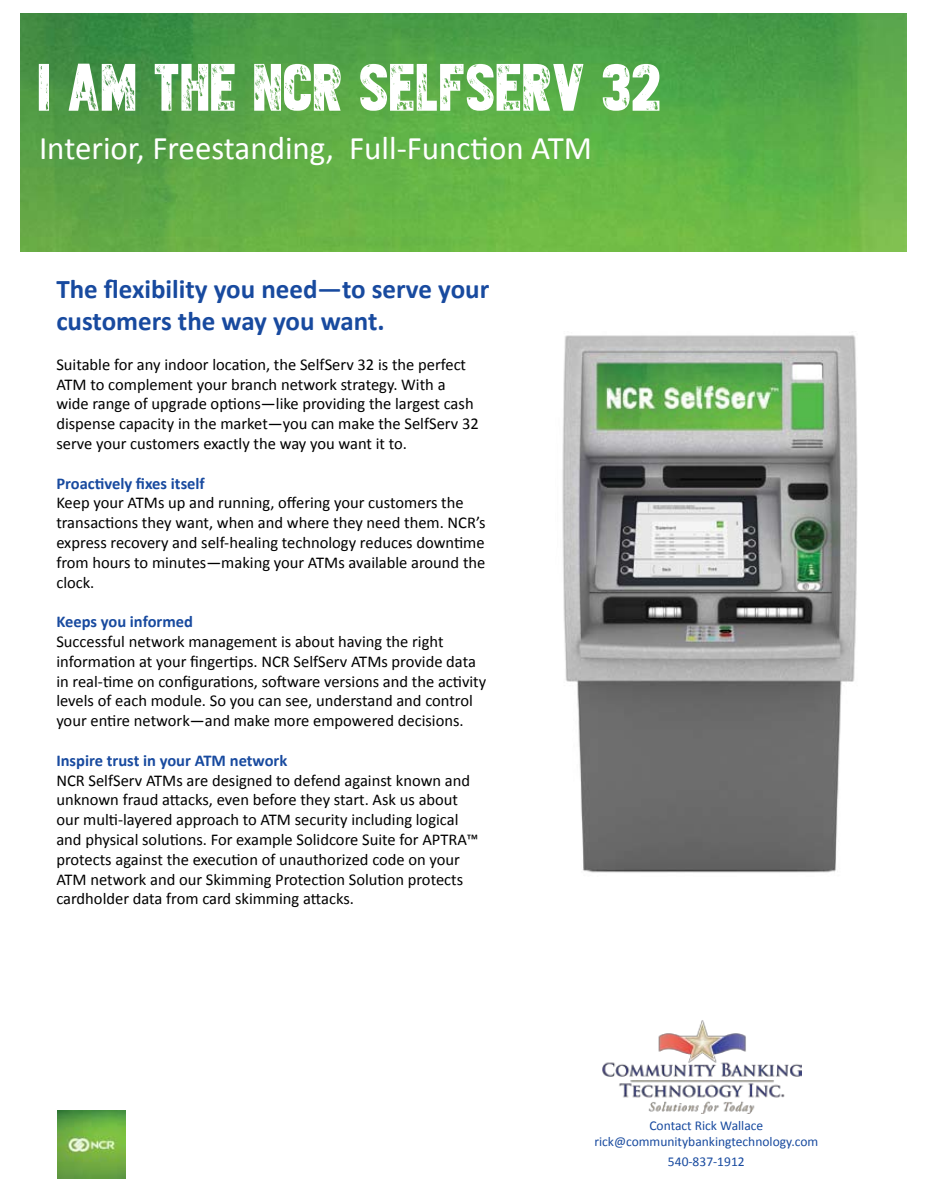
<style>
.page{position:relative;width:932px;height:1202px;background:#fff}
.page>*{position:absolute;margin:0;border:0;box-sizing:border-box;transform-origin:0 0}
.t1{font:66px "Varietykiller";color:#fff}
.t2{font:33px "Calibri";color:#fff}
.t3{font:700 27px/32.4px "Calibri";color:#184a9f}
.t4{font:16.5px/19.8px "Calibri";color:#000}
.t5{font:700 16.5px "Calibri";color:#184a9f}
.t6{font:13.5px/16.2px "Calibri";color:#184a9f;text-align:center}
</style>
<div class="page">
<img style="left:562px;top:335px;width:296px;height:538px">
<img style="left:20px;top:14px;width:886px;height:237px">
<img style="left:58px;top:1110px;width:68px;height:69px">
<img style="left:602px;top:1020px;width:199px;height:93px">
<h1 class="t1" style="left:39px;top:61px;width:625px">I AM THE NCR SELFSERV 32</h1>
<h2 class="t2" style="left:39px;top:127px;width:554px">Interior, Freestanding, Full-Function ATM</h2>
<h3 class="t3" style="left:56px;top:272px;width:434px">The flexibility you need—to serve your customers the way you want.</h3>
<p class="t4" style="left:56px;top:354px;width:424px">Suitable for any indoor location, the SelfServ 32 is the perfect ATM to complement your branch network strategy. With a wide range of upgrade options—like providing the largest cash dispense capacity in the market—you can make the SelfServ 32 serve your customers exactly the way you want it to.</p>
<p class="t5" style="left:56px;top:472px;width:150px">Proactively fixes itself</p>
<p class="t4" style="left:56px;top:493px;width:431px">Keep your ATMs up and running, offering your customers the transactions they want, when and where they need them. NCR’s express recovery and self-healing technology reduces downtime from hours to minutes—making your ATMs available around the clock.</p>
<p class="t5" style="left:56px;top:611px;width:138px">Keeps you informed</p>
<p class="t4" style="left:56px;top:631px;width:431px">Successful network management is about having the right information at your fingertips. NCR SelfServ ATMs provide data in real-time on configurations, software versions and the activity levels of each module. So you can see, understand and control your entire network—and make more empowered decisions.</p>
<p class="t5" style="left:56px;top:750px;width:232px">Inspire trust in your ATM network</p>
<p class="t4" style="left:56px;top:770px;width:424px">NCR SelfServ ATMs are designed to defend against known and unknown fraud attacks, even before they start. Ask us about our multi-layered approach to ATM security including logical and physical solutions. For example Solidcore Suite for APTRA™ protects against the execution of unauthorized code on your ATM network and our Skimming Protection Solution protects cardholder data from card skimming attacks.</p>
<p class="t6" style="left:594px;top:1117px;width:225px">Contact Rick Wallace rick@communitybankingtechnology.com</p>
<p class="t6" style="left:668px;top:1153px;width:78px">540-837-1912</p>
</div>
